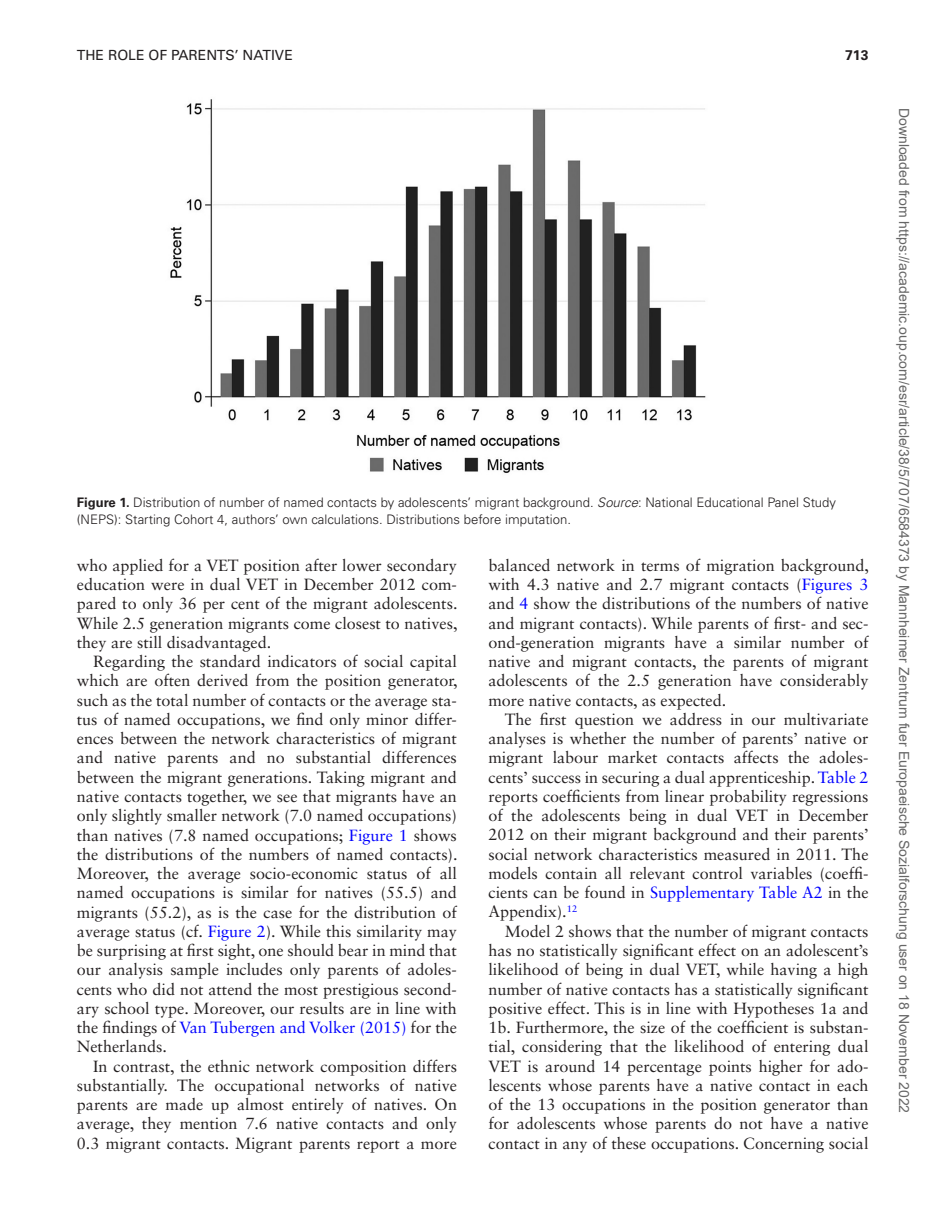
<style>
.page{position:relative;width:938px;height:1221px;background:#fff}
.page>*{position:absolute;margin:0;border:0;box-sizing:border-box;transform-origin:0 0}
.t1{font:16.1px/19.2px "Sabon LT Std";color:#231f20;text-align:justify}
.t2{font:14px "Arial";color:#666}
.t3{font:14px "Univers LT Std";color:#231f20}
.t4{font:700 14px "Univers LT Std";color:#231f20}
.t5{font:300 13.12px/16.6px "Univers LT Std";color:#231f20}
.s1{font-weight:700}
.s2{font-style:italic}
.s3{color:#00f}
</style>
<div class="page">
<img style="left:170px;top:99px;width:536px;height:374px">
<p class="t3" style="left:77px;top:46px;width:217px">THE ROLE OF PARENTS’ NATIVE</p>
<p class="t4" style="left:845px;top:46px;width:25px">713</p>
<p class="t5" style="left:77px;top:494px;width:760px"><span class="s1">Figure 1.</span> Distribution of number of named contacts by adolescents’ migrant background. <span class="s2">Source</span>: National Educational Panel Study (NEPS): Starting Cohort 4, authors’ own calculations. Distributions before imputation.</p>
<p class="t1" style="left:77px;top:555px;width:382px">who applied for a VET position after lower secondary education were in dual VET in December 2012 com&shy;pared to only 36 per cent of the migrant adolescents.<br>While 2.5 generation migrants come closest to natives, they are still disadvantaged.</p>
<p class="t1" style="left:77px;top:651px;width:382px;text-indent:16px">Regarding the standard indicators of social capital which are often derived from the position generator, such as the total number of contacts or the average sta&shy;tus of named occupations, we find only minor differ&shy;ences between the network characteristics of migrant and native parents and no substantial differences between the migrant generations. Taking migrant and native contacts together, we see that migrants have an only slightly smaller network (7.0 named occupations) than natives (7.8 named occupations; <span class="s3">Figure 1</span> shows the distributions of the numbers of named contacts).<br>Moreover, the average socio-economic status of all named occupations is similar for natives (55.5) and migrants (55.2), as is the case for the distribution of average status (cf. <span class="s3">Figure 2</span>). While this similarity may be surprising at first sight, one should bear in mind that our analysis sample includes only parents of adoles&shy;cents who did not attend the most prestigious second&shy;ary school type. Moreover, our results are in line with the findings of <span class="s3">Van Tubergen and Volker (2015)</span> for the Netherlands.</p>
<p class="t1" style="left:77px;top:1056px;width:381px;text-indent:16px">In contrast, the ethnic network composition differs substantially. The occupational networks of native parents are made up almost entirely of natives. On average, they mention 7.6 native contacts and only 0.3 migrant contacts. Migrant parents report a more</p>
<p class="t1" style="left:488px;top:555px;width:382px">balanced network in terms of migration background, with 4.3 native and 2.7 migrant contacts (<span class="s3">Figures 3 </span>and <span class="s3">4</span> show the distributions of the numbers of native and migrant contacts). While parents of first- and sec&shy;ond-generation migrants have a similar number of native and migrant contacts, the parents of migrant adolescents of the 2.5 generation have considerably more native contacts, as expected.</p>
<p class="t1" style="left:488px;top:709px;width:381px;text-indent:16px">The first question we address in our multivariate analyses is whether the number of parents’ native or migrant labour market contacts affects the adoles&shy;cents’ success in securing a dual apprenticeship. <span class="s3">Table 2 </span>reports coefficients from linear probability regressions of the adolescents being in dual VET in December 2012 on their migrant background and their parents’ social network characteristics measured in 2011. The models contain all relevant control variables (coeffi&shy;cients can be found in <span class="s3">Supplementary Table A2</span> in the Appendix).<sup>12</sup></p>
<p class="t1" style="left:488px;top:921px;width:381px;text-indent:16px">Model 2 shows that the number of migrant contacts has no statistically significant effect on an adolescent’s likelihood of being in dual VET, while having a high number of native contacts has a statistically significant positive effect. This is in line with Hypotheses 1a and 1b. Furthermore, the size of the coefficient is substan&shy;tial, considering that the likelihood of entering dual VET is around 14 percentage points higher for ado&shy;lescents whose parents have a native contact in each of the 13 occupations in the position generator than for adolescents whose parents do not have a native contact in any of these occupations. Concerning social</p>
<p class="t2" style="left:909px;top:108px;width:1006px;rotate:90deg">Downloaded from https://academic.oup.com/esr/article/38/5/707/6584373 by Mannheimer Zentrum fuer Europaeische Sozialforschung user on 18 November 2022</p>
</div>
